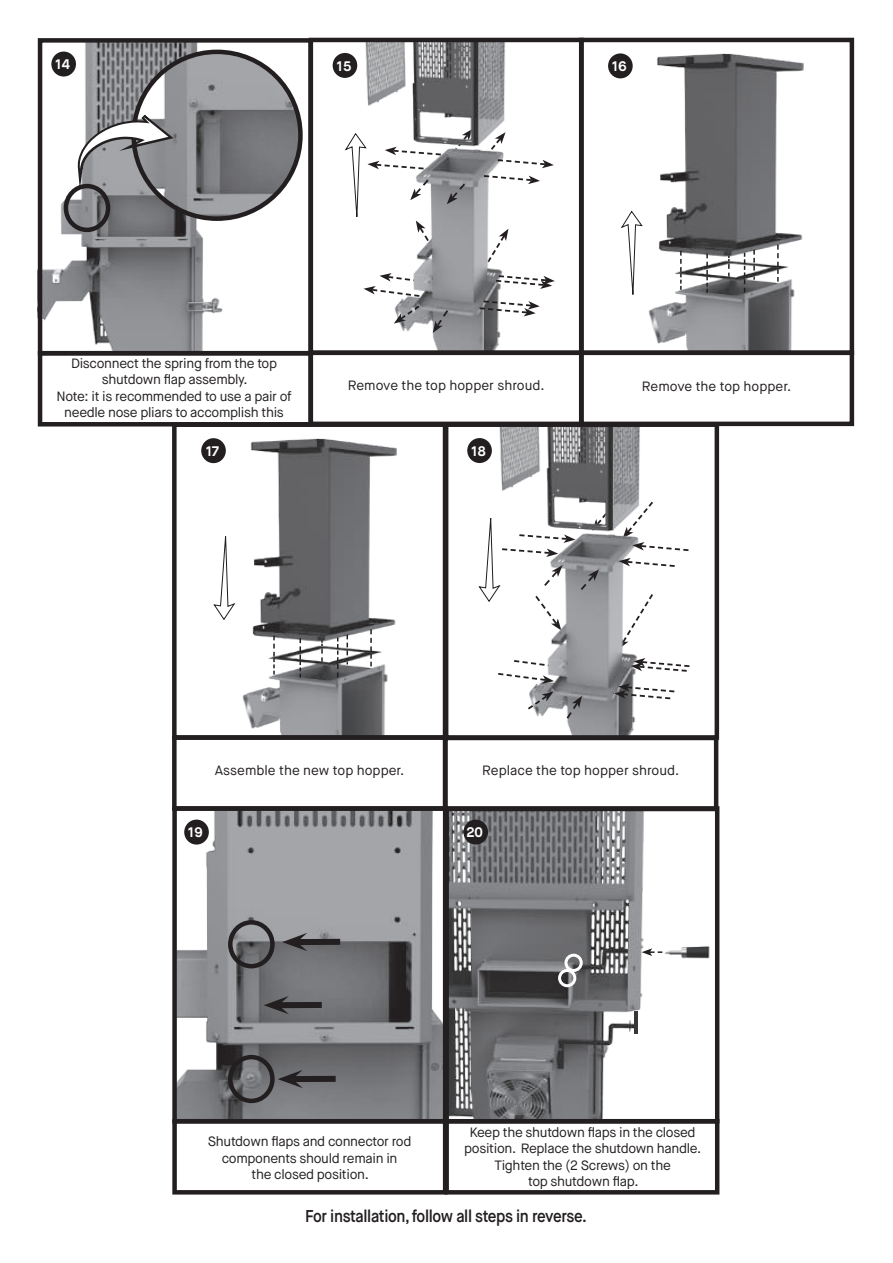
<style>
.page{position:relative;width:893px;height:1263px;background:#fff}
.page>*{position:absolute;margin:0;border:0;box-sizing:border-box;transform-origin:0 0}
.t1{font:600 17.1px "Maison Neue";letter-spacing:-.025em;color:#231f20;scale:.9 1}
.t2{font:700 13.8px "Maison Neue";color:#fff}
.t3{font:13.5px/16.5px "Maison Neue";letter-spacing:-.025em;color:#231f20;text-align:center}
.t4{font:13.5px "Maison Neue";color:#231f20}
</style>
<div class="page">
<img style="left:177px;top:811px;width:537px;height:307px">
<img style="left:625px;top:53px;width:179px;height:297px">
<div style="left:579px;top:38px;width:275px;height:317px;border:4px solid #231f20"></div>
<div style="left:579px;top:351px;width:275px;height:75px;border:4px solid #231f20"></div>
<div style="left:608px;top:53px;width:25px;height:25px;background:#231f20;border-radius:50%"></div>
<img style="left:352px;top:43px;width:153px;height:307px">
<div style="left:333px;top:53px;width:24px;height:25px;background:#231f20;border-radius:50%"></div>
<div style="left:309px;top:38px;width:275px;height:317px;border:4px solid #231f20"></div>
<div style="left:309px;top:351px;width:275px;height:75px;border:4px solid #231f20"></div>
<svg style="left:344px;top:129px;width:211px;height:204px"></svg>
<svg style="left:621px;top:210px;width:22px;height:85px"></svg>
<svg style="left:706px;top:254px;width:2px;height:39px"></svg>
<svg style="left:680px;top:251px;width:2px;height:39px"></svg>
<svg style="left:744px;top:253px;width:1px;height:40px"></svg>
<svg style="left:753px;top:250px;width:2px;height:30px"></svg>
<svg style="left:728px;top:256px;width:2px;height:22px"></svg>
<svg style="left:777px;top:245px;width:2px;height:37px"></svg>
<img style="left:43px;top:43px;width:222px;height:307px">
<div style="left:172px;top:806px;width:275px;height:317px;border:4px solid #231f20"></div>
<div style="left:172px;top:1119px;width:275px;height:75px;border:4px solid #231f20"></div>
<div style="left:184px;top:820px;width:25px;height:24px;background:#231f20;border-radius:50%"></div>
<div style="left:51px;top:52px;width:25px;height:25px;background:#231f20;border-radius:50%"></div>
<div style="left:38px;top:38px;width:275px;height:317px;border:4px solid #231f20"></div>
<div style="left:38px;top:351px;width:275px;height:75px;border:4px solid #231f20"></div>
<div style="left:64px;top:184px;width:46px;height:48px;border:4px solid #231f20;border-radius:50%"></div>
<img style="left:134px;top:52px;width:166px;height:167px;border-radius:83px">
<svg style="left:79px;top:74px;width:100px;height:135px"></svg>
<div style="left:444px;top:806px;width:275px;height:317px;border:4px solid #231f20"></div>
<div style="left:444px;top:1119px;width:275px;height:75px;border:4px solid #231f20"></div>
<hr style="left:634px;top:1011px;width:3px;height:22px;background:#373738">
<div style="left:228px;top:1055px;width:47px;height:48px;border:4px solid #231f20;border-radius:50%"></div>
<div style="left:228px;top:920px;width:47px;height:48px;border:4px solid #231f20;border-radius:50%"></div>
<div style="left:297px;top:939px;width:43px;height:6px;background:#231f20"></div>
<svg style="left:282px;top:933px;width:25px;height:18px"></svg>
<div style="left:292px;top:1076px;width:44px;height:6px;background:#231f20"></div>
<svg style="left:278px;top:1070px;width:25px;height:18px"></svg>
<div style="left:279px;top:1002px;width:43px;height:6px;background:#231f20"></div>
<svg style="left:264px;top:996px;width:25px;height:18px"></svg>
<div style="left:558px;top:969px;width:18px;height:18px;border:3px solid #fff;border-radius:50%"></div>
<div style="left:564px;top:954px;width:19px;height:18px;border:3px solid #fff;border-radius:50%"></div>
<div style="left:463px;top:820px;width:25px;height:24px;background:#231f20;border-radius:50%"></div>
<img style="left:218px;top:438px;width:179px;height:297px">
<div style="left:172px;top:422px;width:275px;height:318px;border:4px solid #231f20"></div>
<div style="left:172px;top:735px;width:275px;height:76px;border:4px solid #231f20"></div>
<div style="left:201px;top:438px;width:25px;height:25px;background:#231f20;border-radius:50%"></div>
<svg style="left:213px;top:535px;width:23px;height:86px"></svg>
<svg style="left:299px;top:638px;width:2px;height:39px"></svg>
<svg style="left:273px;top:635px;width:2px;height:39px"></svg>
<svg style="left:337px;top:637px;width:1px;height:40px"></svg>
<svg style="left:347px;top:635px;width:1px;height:29px"></svg>
<svg style="left:321px;top:640px;width:2px;height:23px"></svg>
<svg style="left:370px;top:629px;width:2px;height:37px"></svg>
<img style="left:487px;top:427px;width:153px;height:308px">
<svg style="left:614px;top:683px;width:61px;height:17px"></svg>
<svg style="left:631px;top:658px;width:59px;height:15px"></svg>
<svg style="left:496px;top:659px;width:74px;height:25px"></svg>
<svg style="left:526px;top:691px;width:28px;height:20px"></svg>
<svg style="left:565px;top:696px;width:17px;height:25px"></svg>
<div style="left:467px;top:438px;width:25px;height:25px;background:#231f20;border-radius:50%"></div>
<div style="left:444px;top:422px;width:275px;height:318px;border:4px solid #231f20"></div>
<div style="left:443px;top:736px;width:275px;height:75px;border:4px solid #231f20"></div>
<svg style="left:478px;top:492px;width:211px;height:157px"></svg>
<img style="left:660px;top:943px;width:51px;height:18px">
<svg style="left:642px;top:948px;width:20px;height:8px"></svg>
<p class="t2" style="left:55px;top:56px;width:16px">14</p>
<p class="t2" style="left:336px;top:57px;width:16px">15</p>
<p class="t2" style="left:612px;top:58px;width:17px">16</p>
<p class="t3" style="left:71px;top:355px;width:208px">Disconnect the spring from the top</p>
<p class="t3" style="left:102px;top:372px;width:147px">shutdown flap assembly.</p>
<p class="t3" style="left:57px;top:388px;width:237px">Note: it is recommended to use a pair of needle nose pliars to accomplish this</p>
<p class="t2" style="left:206px;top:442px;width:15px">17</p>
<p class="t4" style="left:348px;top:377px;width:198px">Remove the top hopper shroud.</p>
<p class="t4" style="left:642px;top:377px;width:151px">Remove the top hopper.</p>
<p class="t2" style="left:471px;top:442px;width:16px">18</p>
<p class="t4" style="left:215px;top:762px;width:191px">Assemble the new top hopper.</p>
<p class="t2" style="left:188px;top:824px;width:17px">19</p>
<p class="t4" style="left:482px;top:762px;width:199px">Replace the top hopper shroud.</p>
<p class="t2" style="left:466px;top:824px;width:18px">20</p>
<p class="t3" style="left:208px;top:1133px;width:205px">Shutdown flaps and connector rod</p>
<p class="t3" style="left:222px;top:1150px;width:177px">components should remain in</p>
<p class="t3" style="left:252px;top:1166px;width:119px">the closed position.</p>
<p class="t3" style="left:470px;top:1124px;width:227px">Keep the shutdown flaps in the closed</p>
<p class="t3" style="left:464px;top:1140px;width:239px">position. Replace the shutdown handle.<br>Tighten the (2 Screws) on the</p>
<p class="t3" style="left:528px;top:1173px;width:112px">top shutdown flap.</p>
<p class="t1" style="left:305px;top:1205px;width:315px">For installation, follow all steps in reverse.</p>
</div>
